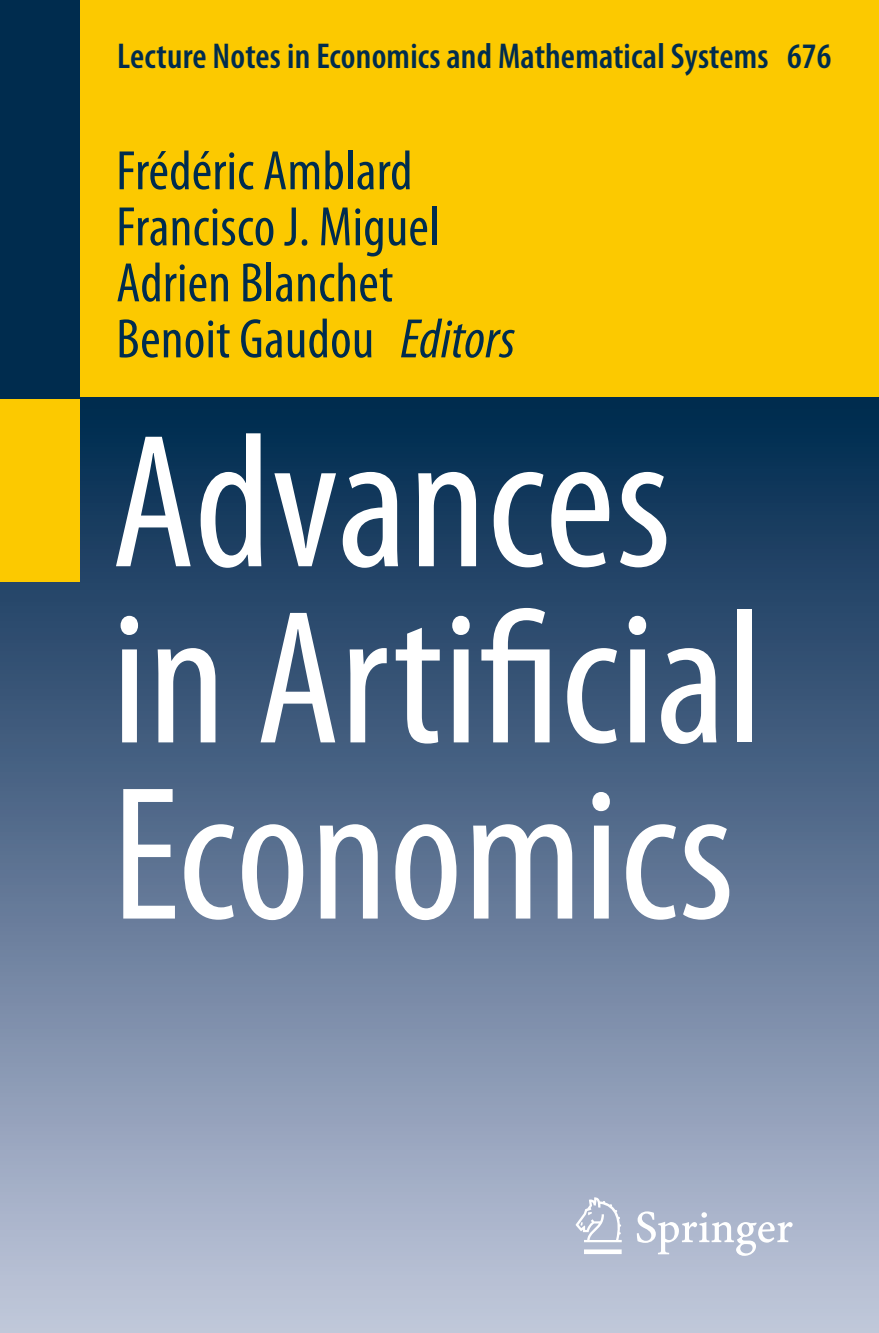
<style>
.page{position:relative;width:879px;height:1333px;background:#fff}
.page>*{position:absolute;margin:0;border:0;box-sizing:border-box;transform-origin:0 0}
.t1{font:condensed 192px/176px "Sgprjg Mkvhhw Myriad Pro";letter-spacing:.005em;color:#fff}
.t2{font:condensed 56px/56px "Sgprjg Mkvhhw Myriad Pro";letter-spacing:.005em;color:#002c4e}
.t3{font:600 condensed 36px "Kqhcpp Dcbqgq Myriad Pro";letter-spacing:.005em;color:#002c4e}
.s1{font-family:"Lhvlnx Nxdjtt Myriad Pro";font-style:italic}
</style>
<div class="page">
<div style="left:0;top:0;width:879px;height:1332px;background:#fcc900"></div>
<div style="left:0;top:397px;width:879px;height:935px;background:linear-gradient(to bottom,#00254b,#c1c6dc)"></div>
<div style="left:0;top:0;width:79px;height:419px;background:#002c4e"></div>
<div style="left:0;top:399px;width:79px;height:182px;background:#fcc900"></div>
<svg style="left:576px;top:1196px;width:217px;height:59px"></svg>
<p class="t3" style="left:117px;top:37px;width:716px">Lecture Notes in Economics and Mathematical Systems 676</p>
<p class="t2" style="left:116px;top:142px;width:401px">Frédéric Amblard<br>Francisco J. Miguel<br>Adrien Blanchet<br>Benoit Gaudou <span class="s1">Editors</span></p>
<h1 class="t1" style="left:112px;top:412px;width:653px">Advances in Artificial<br>Economics</h1>
</div>
